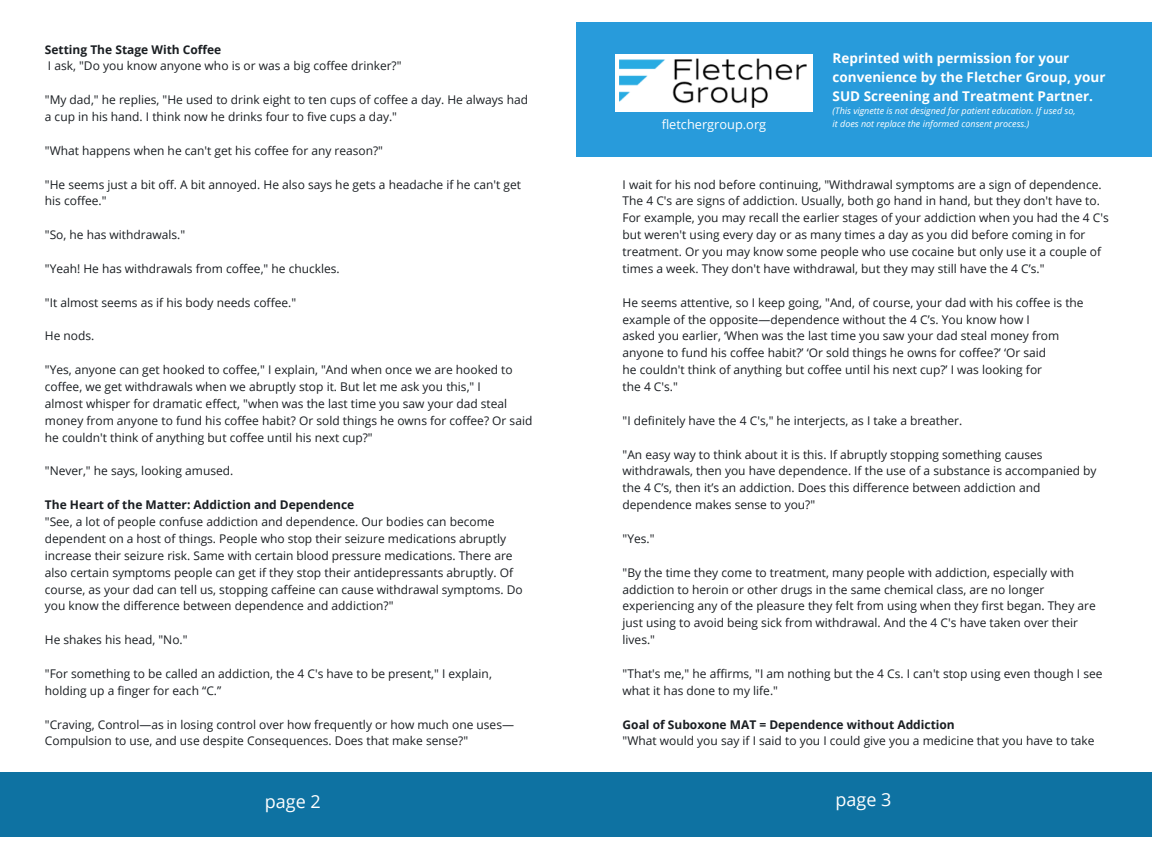
<style>
.page{position:relative;width:1152px;height:864px;background:#fff}
.page>*{position:absolute;margin:0;border:0;box-sizing:border-box;transform-origin:0 0}
.t1{font:18px "Open Sans";color:#fff}
.t2{font:700 13.5px/18.6px "Open Sans";color:#fff}
.t3{font:12.75px "Open Sans";color:#fff}
.t4{font:12px/16.8px "Open Sans";color:#1a1e22}
.t5{font:700 12px "Open Sans";color:#1a1e22}
.t6{font:italic 9px "Open Sans";color:#fff}
</style>
<div class="page">
<div style="left:0;top:772px;width:1152px;height:65px;background:#0e72a2"></div>
<div style="left:576px;top:22px;width:576px;height:134px;background:#289bdb"></div>
<img style="left:616px;top:54px;width:196px;height:58px">
<p class="t5" style="left:45px;top:41px;width:178px">Setting The Stage With Coffee</p>
<p class="t4" style="left:48px;top:57px;width:355px">I ask, "Do you know anyone who is or was a big coffee drinker?"</p>
<p class="t4" style="left:45px;top:91px;width:485px">"My dad," he replies, "He used to drink eight to ten cups of coffee a day. He always had a cup in his hand. I think now he drinks four to five cups a day."</p>
<p class="t4" style="left:45px;top:142px;width:340px">"What happens when he can't get his coffee for any reason?"</p>
<p class="t4" style="left:45px;top:175px;width:478px">"He seems just a bit off. A bit annoyed. He also says he gets a headache if he can't get his coffee."</p>
<p class="t4" style="left:45px;top:226px;width:142px">"So, he has withdrawals."</p>
<p class="t4" style="left:45px;top:260px;width:296px">"Yeah! He has withdrawals from coffee," he chuckles.</p>
<p class="t4" style="left:45px;top:294px;width:253px">"It almost seems as if his body needs coffee."</p>
<p class="t4" style="left:45px;top:327px;width:51px">He nods.</p>
<p class="t4" style="left:45px;top:361px;width:489px">"Yes, anyone can get hooked to coffee," I explain, "And when once we are hooked to coffee, we get withdrawals when we abruptly stop it. But let me ask you this," I<br>almost whisper for dramatic effect, "when was the last time you saw your dad steal money from anyone to fund his coffee habit? Or sold things he owns for coffee? Or said he couldn't think of anything but coffee until his next cup?"</p>
<p class="t4" style="left:45px;top:462px;width:190px">"Never," he says, looking amused.</p>
<p class="t5" style="left:45px;top:496px;width:311px">The Heart of the Matter: Addiction and Dependence</p>
<p class="t4" style="left:45px;top:513px;width:479px">"See, a lot of people confuse addiction and dependence. Our bodies can become dependent on a host of things. People who stop their seizure medications abruptly increase their seizure risk. Same with certain blood pressure medications. There are also certain symptoms people can get if they stop their antidepressants abruptly. Of course, as your dad can tell us, stopping caffeine can cause withdrawal symptoms. Do you know the difference between dependence and addiction?"</p>
<p class="t4" style="left:45px;top:631px;width:144px">He shakes his head, "No."</p>
<p class="t4" style="left:45px;top:665px;width:449px">"For something to be called an addiction, the 4 C's have to be present," I explain, holding up a finger for each “C.”</p>
<p class="t4" style="left:45px;top:715px;width:471px">"Craving, Control—as in losing control over how frequently or how much one uses—<br>Compulsion to use, and use despite Consequences. Does that make sense?"</p>
<p class="t2" style="left:833px;top:49px;width:274px">Reprinted with permission for your convenience by the Fletcher Group, your<br>SUD Screening and Treatment Partner.</p>
<p class="t6" style="left:833px;top:105px;width:244px">(This vignette is not designed for patient education. If used so,</p>
<p class="t3" style="left:662px;top:115px;width:106px">fletchergroup.org</p>
<p class="t6" style="left:833px;top:117px;width:198px">it does not replace the informed consent process.)</p>
<p class="t4" style="left:623px;top:175px;width:488px">I wait for his nod before continuing, "Withdrawal symptoms are a sign of dependence.<br>The 4 C's are signs of addiction. Usually, both go hand in hand, but they don't have to.<br>For example, you may recall the earlier stages of your addiction when you had the 4 C's but weren't using every day or as many times a day as you did before coming in for treatment. Or you may know some people who use cocaine but only use it a couple of times a week. They don't have withdrawal, but they may still have the 4 C’s."</p>
<p class="t4" style="left:623px;top:294px;width:463px">He seems attentive, so I keep going, "And, of course, your dad with his coffee is the example of the opposite—dependence without the 4 C’s. You know how I<br>asked you earlier, ‘When was the last time you saw your dad steal money from anyone to fund his coffee habit?’ ‘Or sold things he owns for coffee?’ ‘Or said<br>he couldn't think of anything but coffee until his next cup?’ I was looking for<br>the 4 C's."</p>
<p class="t4" style="left:623px;top:412px;width:341px">"I definitely have the 4 C's," he interjects, as I take a breather.</p>
<p class="t4" style="left:623px;top:445px;width:476px">"An easy way to think about it is this. If abruptly stopping something causes withdrawals, then you have dependence. If the use of a substance is accompanied by the 4 C’s, then it’s an addiction. Does this difference between addiction and dependence makes sense to you?"</p>
<p class="t4" style="left:623px;top:530px;width:33px">"Yes."</p>
<p class="t4" style="left:623px;top:564px;width:475px">"By the time they come to treatment, many people with addiction, especially with addiction to heroin or other drugs in the same chemical class, are no longer experiencing any of the pleasure they felt from using when they first began. They are just using to avoid being sick from withdrawal. And the 4 C's have taken over their lives."</p>
<p class="t4" style="left:623px;top:665px;width:482px">"That's me," he affirms, "I am nothing but the 4 Cs. I can't stop using even though I see what it has done to my life."</p>
<p class="t5" style="left:623px;top:716px;width:334px">Goal of Suboxone MAT = Dependence without Addiction</p>
<p class="t4" style="left:623px;top:732px;width:474px">"What would you say if I said to you I could give you a medicine that you have to take</p>
<h1 class="t1" style="left:265px;top:789px;width:57px">page 2</h1>
<h1 class="t1" style="left:835px;top:787px;width:57px">page 3</h1>
</div>
